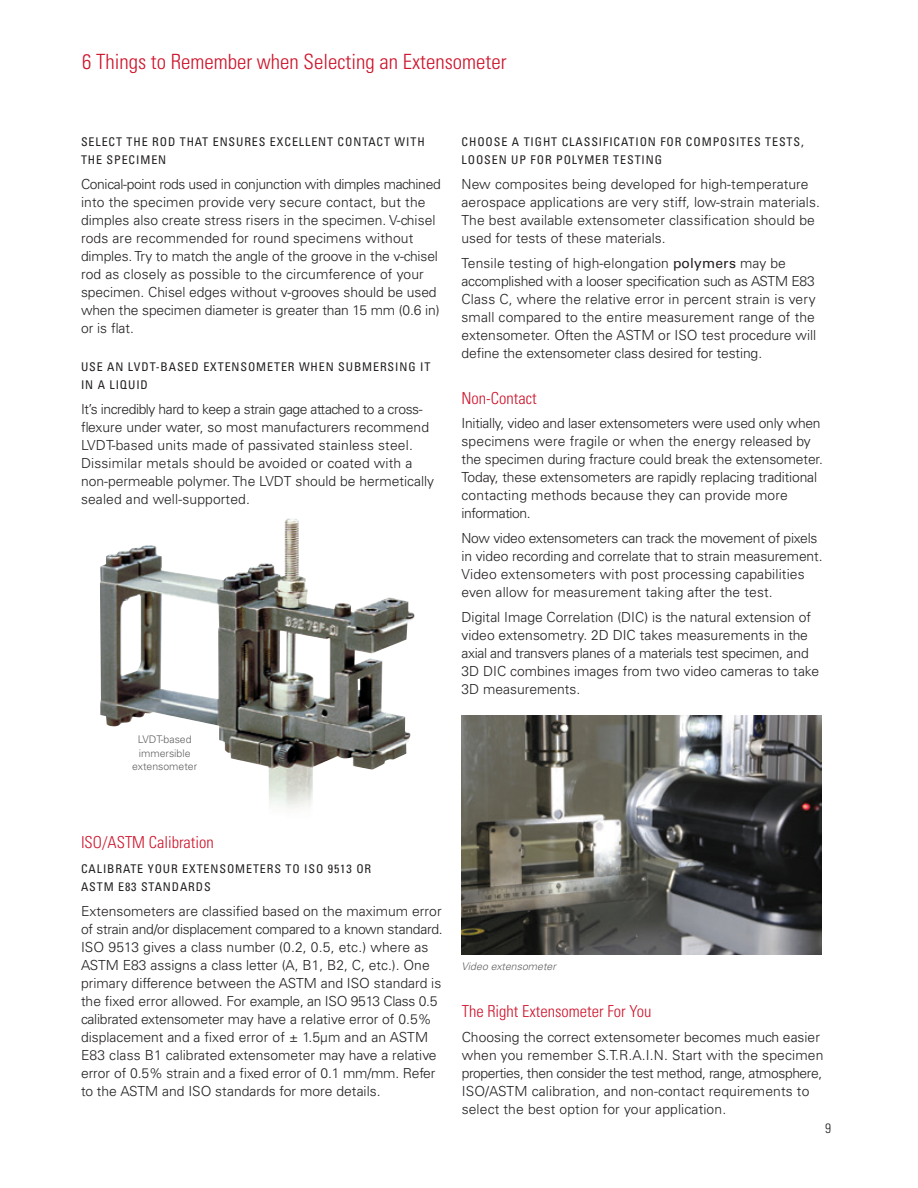
<style>
.page{position:relative;width:918px;height:1188px;background:#fff}
.page>*{position:absolute;margin:0;border:0;box-sizing:border-box;transform-origin:0 0}
.t1{font:300 condensed 21px "Univers LT Std";color:#cd152c}
.t2{font:300 condensed 16.5px "Univers LT Std";color:#cd152c}
.t3{font:300 13.8px/18px "Univers LT Std";color:#231f20}
.t4{font:300 condensed 13.5px "Univers LT Std";color:#231f20}
.t5{font:condensed 12px/18px "Univers LT Std";letter-spacing:.075em;color:#231f20}
.t6{font:300 10.5px/13.5px "Univers LT Std";color:#5f5f62;text-align:center}
.t7{font:italic 300 10.5px "Univers LT Std";color:#5f5f62}
.s1{font-weight:400}
</style>
<div class="page">
<img style="left:100px;top:518px;width:315px;height:290px">
<img style="left:462px;top:716px;width:360px;height:238px">
<h1 class="t1" style="left:82px;top:49px;width:426px">6 Things to Remember when Selecting an Extensometer</h1>
<p class="t5" style="left:81px;top:133px;width:345px">SELECT THE ROD THAT ENSURES EXCELLENT CONTACT WITH<br>THE SPECIMEN</p>
<p class="t3" style="left:81px;top:175px;width:361px">Conical-point rods used in conjunction with dimples machined into the specimen provide very secure contact, but the dimples also create stress risers in the specimen. V-chisel rods are recommended for round specimens without dimples. Try to match the angle of the groove in the v-chisel rod as closely as possible to the circumference of your specimen. Chisel edges without v-grooves should be used when the specimen diameter is greater than 15 mm (0.6 in) or is flat.</p>
<p class="t5" style="left:81px;top:358px;width:351px">USE AN LVDT-BASED EXTENSOMETER WHEN SUBMERSING IT<br>IN A LIQUID</p>
<p class="t3" style="left:81px;top:400px;width:355px">It’s incredibly hard to keep a strain gage attached to a cross&shy;flexure under water, so most manufacturers recommend LVDT-based units made of passivated stainless steel.<br>Dissimilar metals should be avoided or coated with a non-permeable polymer. The LVDT should be hermetically sealed and well-supported.</p>
<p class="t6" style="left:132px;top:733px;width:67px">LVDT-based immersible extensometer</p>
<p class="t5" style="left:462px;top:133px;width:344px">CHOOSE A TIGHT CLASSIFICATION FOR COMPOSITES TESTS,<br>LOOSEN UP FOR POLYMER TESTING</p>
<p class="t3" style="left:462px;top:175px;width:360px">New composites being developed for high-temperature aerospace applications are very stiff, low-strain materials.<br>The best available extensometer classification should be used for tests of these materials.</p>
<p class="t3" style="left:462px;top:254px;width:356px">Tensile testing of high-elongation <span class="s1">polymers</span> may be accomplished with a looser specification such as ASTM E83<br>Class C, where the relative error in percent strain is very small compared to the entire measurement range of the extensometer. Often the ASTM or ISO test procedure will define the extensometer class desired for testing.</p>
<p class="t2" style="left:462px;top:388px;width:77px">Non-Contact</p>
<p class="t3" style="left:462px;top:414px;width:363px">Initially, video and laser extensometers were used only when specimens were fragile or when the energy released by the specimen during fracture could break the extensometer.<br>Today, these extensometers are rapidly replacing traditional contacting methods because they can provide more information.</p>
<p class="t3" style="left:462px;top:529px;width:362px">Now video extensometers can track the movement of pixels in video recording and correlate that to strain measurement.<br>Video extensometers with post processing capabilities even allow for measurement taking after the test.</p>
<p class="t3" style="left:462px;top:608px;width:359px">Digital Image Correlation (DIC) is the natural extension of video extensometry. 2D DIC takes measurements in the axial and transvers planes of a materials test specimen, and 3D DIC combines images from two video cameras to take 3D measurements.</p>
<p class="t2" style="left:81px;top:833px;width:134px">ISO/ASTM Calibration</p>
<p class="t5" style="left:81px;top:860px;width:292px">CALIBRATE YOUR EXTENSOMETERS TO ISO 9513 OR<br>ASTM E83 STANDARDS</p>
<p class="t3" style="left:81px;top:902px;width:363px">Extensometers are classified based on the maximum error of strain and/or displacement compared to a known standard.<br>ISO 9513 gives a class number (0.2, 0.5, etc.) where as ASTM E83 assigns a class letter (A, B1, B2, C, etc.). One primary difference between the ASTM and ISO standard is the fixed error allowed. For example, an ISO 9513 Class 0.5 calibrated extensometer may have a relative error of 0.5% displacement and a fixed error of ± 1.5µm and an ASTM E83 class B1 calibrated extensometer may have a relative error of 0.5% strain and a fixed error of 0.1 mm/mm. Refer to the ASTM and ISO standards for more details.</p>
<p class="t7" style="left:462px;top:960px;width:96px">Video extensometer</p>
<p class="t2" style="left:462px;top:1001px;width:191px">The Right Extensometer For You</p>
<p class="t3" style="left:462px;top:1028px;width:363px">Choosing the correct extensometer becomes much easier when you remember S.T.R.A.I.N. Start with the specimen properties, then consider the test method, range, atmosphere, ISO/ASTM calibration, and non-contact requirements to select the best option for your application.</p>
<p class="t4" style="left:825px;top:1120px;width:7px">9</p>
</div>
